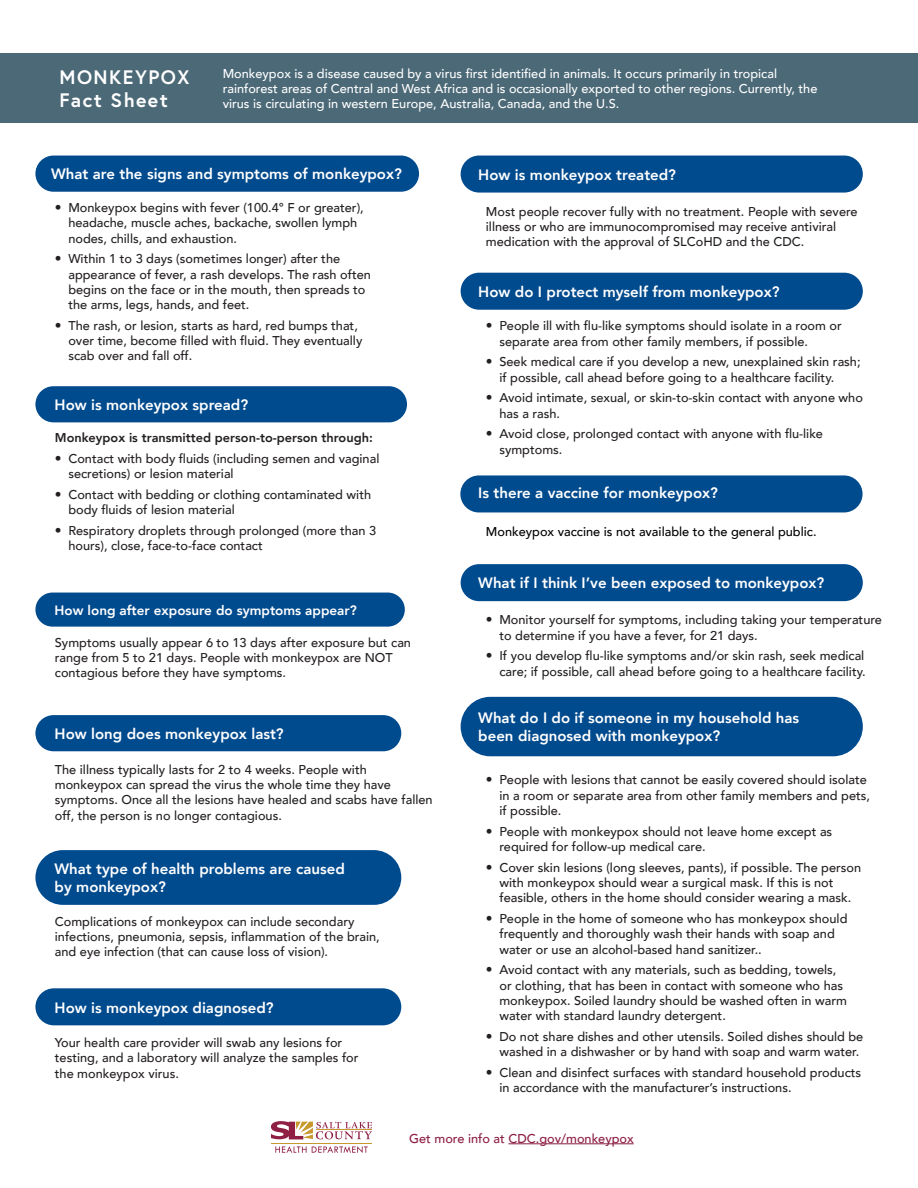
<style>
.page{position:relative;width:918px;height:1188px;background:#fff}
.page>*{position:absolute;margin:0;border:0;box-sizing:border-box;transform-origin:0 0}
.t1{font:700 19.5px/23.4px "Europa";letter-spacing:.075em;color:#fff}
.t2{font:800 15px/18px "Avenir";color:#fff}
.t3{font:800 13.5px "Avenir";color:#fff}
.t4{font:500 12.75px/15.3px "Avenir";color:#231f20}
.t5{font:500 12.75px/15px "Avenir";color:#fff}
.t6{font:500 12.75px "Avenir";color:#000}
.t7{font:800 12.75px "Avenir";color:#231f20}
.t8{font:500 12.75px "Avenir";color:#8b1d41}
.s1{font-size:13.5px}
</style>
<div class="page">
<div style="left:461px;top:273px;width:402px;height:37px;background:#004a8e;border-radius:19px"></div>
<div style="left:0;top:53px;width:918px;height:70px;background:#4c6977"></div>
<div style="left:35px;top:850px;width:366px;height:55px;background:#004a8e;border-radius:27px"></div>
<div style="left:35px;top:156px;width:384px;height:36px;background:#004a8e;border-radius:18px"></div>
<div style="left:35px;top:715px;width:366px;height:36px;background:#004a8e;border-radius:18px"></div>
<div style="left:35px;top:386px;width:372px;height:36px;background:#004a8e;border-radius:18px"></div>
<div style="left:35px;top:593px;width:370px;height:34px;background:#004a8e;border-radius:17px"></div>
<div style="left:35px;top:988px;width:366px;height:37px;background:#004a8e;border-radius:19px"></div>
<div style="left:461px;top:564px;width:402px;height:37px;background:#004a8e;border-radius:19px"></div>
<div style="left:461px;top:697px;width:402px;height:59px;background:#004a8e;border-radius:30px"></div>
<hr style="left:509px;top:1143px;width:125px;height:1px;background:#8b1d41">
<svg style="left:271px;top:1121px;width:101px;height:18px"></svg>
<hr style="left:316px;top:1129px;width:56px;height:1px;background:#c7982c">
<hr style="left:271px;top:1143px;width:101px;height:1px;background:#c7982c">
<svg style="left:275px;top:1146px;width:93px;height:7px"></svg>
<div style="left:461px;top:156px;width:402px;height:37px;background:#004a8e;border-radius:19px"></div>
<div style="left:460px;top:475px;width:403px;height:37px;background:#004a8e;border-radius:19px"></div>
<h1 class="t1" style="left:59px;top:65px;width:132px">MONKEYPOX<br>Fact Sheet</h1>
<p class="t5" style="left:223px;top:66px;width:596px">Monkeypox is a disease caused by a virus first identified in animals. It occurs primarily in tropical rainforest areas of Central and West Africa and is occasionally exported to other regions. Currently, the virus is circulating in western Europe, Australia, Canada, and the U.S.</p>
<p class="t2" style="left:51px;top:165px;width:352px">What are the signs and symptoms of monkeypox?</p>
<p class="t4" style="left:68px;top:199px;width:297px;text-indent:-14px"><span class="s1">•</span> Monkeypox begins with fever (100.4° F or greater), headache, muscle aches, backache, swollen lymph nodes, chills, and exhaustion.</p>
<p class="t4" style="left:68px;top:250px;width:304px;text-indent:-14px"><span class="s1">•</span> Within 1 to 3 days (sometimes longer) after the appearance of fever, a rash develops. The rash often begins on the face or in the mouth, then spreads to the arms, legs, hands, and feet.</p>
<p class="t4" style="left:68px;top:317px;width:296px;text-indent:-14px"><span class="s1">•</span> The rash, or lesion, starts as hard, red bumps that, over time, become filled with fluid. They eventually scab over and fall off.</p>
<p class="t2" style="left:55px;top:396px;width:195px">How is monkeypox spread?</p>
<p class="t7" style="left:55px;top:428px;width:319px">Monkeypox is transmitted person-to-person through:</p>
<p class="t4" style="left:68px;top:450px;width:313px;text-indent:-14px"><span class="s1">•</span> Contact with body fluids (including semen and vaginal secretions) or lesion material</p>
<p class="t4" style="left:68px;top:486px;width:304px;text-indent:-14px"><span class="s1">•</span> Contact with bedding or clothing contaminated with body fluids of lesion material</p>
<p class="t4" style="left:68px;top:522px;width:309px;text-indent:-14px"><span class="s1">•</span> Respiratory droplets through prolonged (more than 3 hours), close, face-to-face contact</p>
<p class="t3" style="left:55px;top:599px;width:304px">How long after exposure do symptoms appear?</p>
<p class="t4" style="left:55px;top:634px;width:358px">Symptoms usually appear 6 to 13 days after exposure but can range from 5 to 21 days. People with monkeypox are NOT contagious before they have symptoms.</p>
<p class="t2" style="left:55px;top:725px;width:231px">How long does monkeypox last?</p>
<p class="t4" style="left:55px;top:761px;width:379px">The illness typically lasts for 2 to 4 weeks. People with monkeypox can spread the virus the whole time they have symptoms. Once all the lesions have healed and scabs have fallen off, the person is no longer contagious.</p>
<p class="t2" style="left:55px;top:860px;width:292px">What type of health problems are caused by monkeypox?</p>
<p class="t4" style="left:55px;top:913px;width:326px">Complications of monkeypox can include secondary infections, pneumonia, sepsis, inflammation of the brain, and eye infection (that can cause loss of vision).</p>
<p class="t2" style="left:55px;top:998px;width:221px">How is monkeypox diagnosed?</p>
<p class="t4" style="left:55px;top:1034px;width:305px">Your health care provider will swab any lesions for testing, and a laboratory will analyze the samples for the monkeypox virus.</p>
<p class="t2" style="left:478px;top:166px;width:199px">How is monkeypox treated?</p>
<p class="t4" style="left:486px;top:203px;width:373px">Most people recover fully with no treatment. People with severe illness or who are immunocompromised may receive antiviral medication with the approval of SLCoHD and the CDC.</p>
<p class="t2" style="left:478px;top:283px;width:303px">How do I protect myself from monkeypox?</p>
<p class="t4" style="left:499px;top:317px;width:344px;text-indent:-14px"><span class="s1">•</span> People ill with flu-like symptoms should isolate in a room or separate area from other family members, if possible.</p>
<p class="t4" style="left:499px;top:353px;width:363px;text-indent:-14px"><span class="s1">•</span> Seek medical care if you develop a new, unexplained skin rash; if possible, call ahead before going to a healthcare facility.</p>
<p class="t4" style="left:499px;top:389px;width:365px;text-indent:-14px"><span class="s1">•</span> Avoid intimate, sexual, or skin-to-skin contact with anyone who has a rash.</p>
<p class="t4" style="left:499px;top:425px;width:325px;text-indent:-14px"><span class="s1">•</span> Avoid close, prolonged contact with anyone with flu-like symptoms.</p>
<p class="t2" style="left:478px;top:484px;width:241px">Is there a vaccine for monkeypox?</p>
<p class="t6" style="left:486px;top:520px;width:332px">Monkeypox vaccine is not available to the general public.</p>
<p class="t2" style="left:478px;top:574px;width:348px">What if I think I’ve been exposed to monkeypox?</p>
<p class="t4" style="left:499px;top:612px;width:384px;text-indent:-14px"><span class="s1">•</span> Monitor yourself for symptoms, including taking your temperature to determine if you have a fever, for 21 days.</p>
<p class="t4" style="left:486px;top:648px;width:381px;text-align:right"><span class="s1">•</span> If you develop flu-like symptoms and/or skin rash, seek medical care; if possible, call ahead before going to a healthcare facility.</p>
<p class="t2" style="left:478px;top:708px;width:322px">What do I do if someone in my household has been diagnosed with monkeypox?</p>
<p class="t4" style="left:499px;top:772px;width:372px;text-indent:-14px"><span class="s1">•</span> People with lesions that cannot be easily covered should isolate in a room or separate area from other family members and pets, if possible.</p>
<p class="t4" style="left:499px;top:823px;width:334px;text-indent:-14px"><span class="s1">•</span> People with monkeypox should not leave home except as required for follow-up medical care.</p>
<p class="t4" style="left:499px;top:859px;width:363px;text-indent:-14px"><span class="s1">•</span> Cover skin lesions (long sleeves, pants), if possible. The person with monkeypox should wear a surgical mask. If this is not feasible, others in the home should consider wearing a mask.</p>
<p class="t4" style="left:499px;top:910px;width:350px;text-indent:-14px"><span class="s1">•</span> People in the home of someone who has monkeypox should frequently and thoroughly wash their hands with soap and water or use an alcohol-based hand sanitizer..</p>
<p class="t4" style="left:499px;top:962px;width:349px;text-indent:-14px"><span class="s1">•</span> Avoid contact with any materials, such as bedding, towels, or clothing, that has been in contact with someone who has monkeypox. Soiled laundry should be washed often in warm water with standard laundry detergent.</p>
<p class="t4" style="left:499px;top:1028px;width:365px;text-indent:-14px"><span class="s1">•</span> Do not share dishes and other utensils. Soiled dishes should be washed in a dishwasher or by hand with soap and warm water.</p>
<p class="t4" style="left:499px;top:1064px;width:363px;text-indent:-14px"><span class="s1">•</span> Clean and disinfect surfaces with standard household products in accordance with the manufacturer’s instructions.</p>
<p class="t8" style="left:409px;top:1127px;width:226px">Get more info at CDC.gov/monkeypox</p>
</div>
